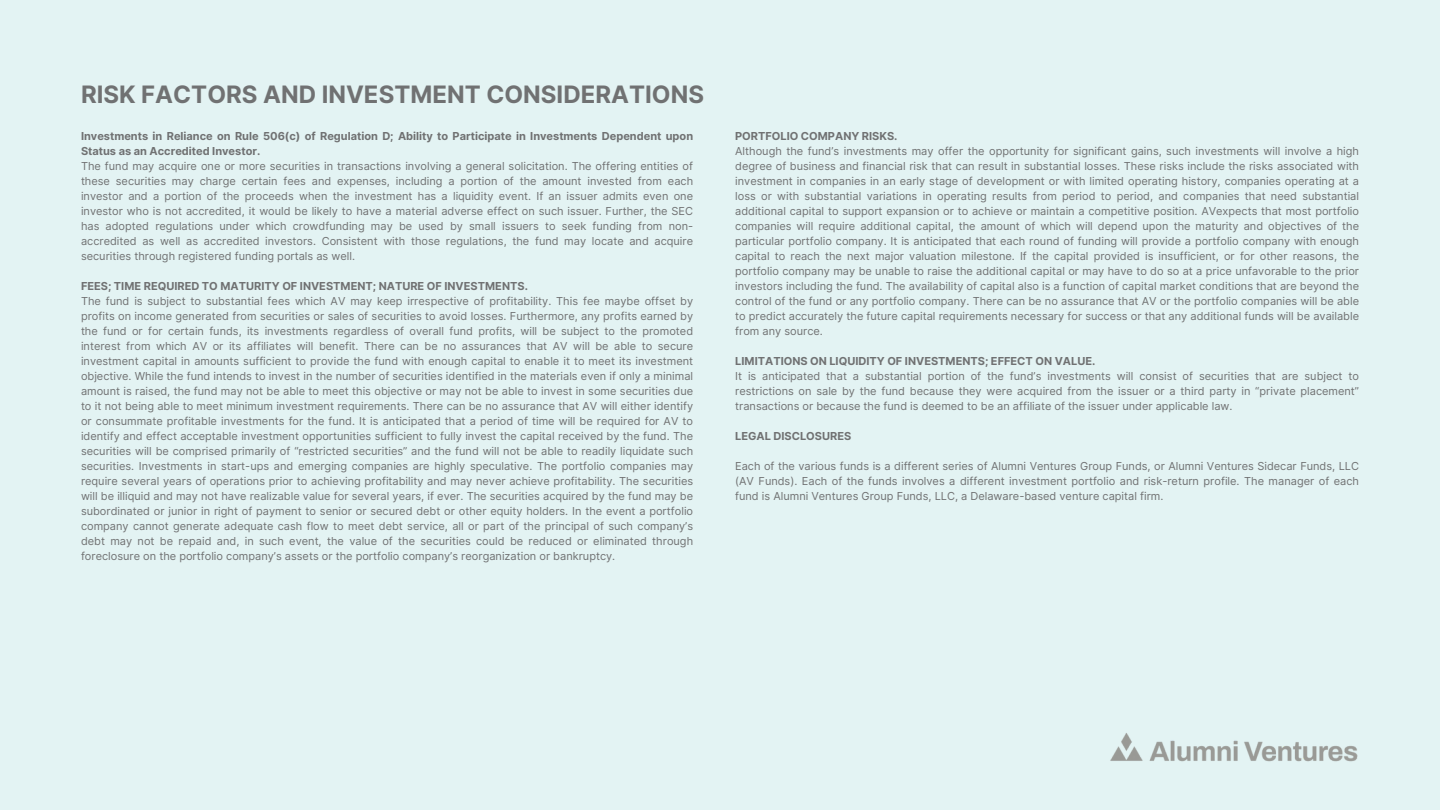
<style>
.page{position:relative;width:1440px;height:810px;background:#e3f3f3}
.page>*{position:absolute;margin:0;border:0;box-sizing:border-box;transform-origin:0 0}
.t1{font:700 24px "Inter";color:#707172}
.t2{font:11px/15px "Inter";color:#707172;text-align:justify}
.t3{font:700 11px/15px "Inter";color:#707172}
</style>
<div class="page">
<img style="left:1110px;top:733px;width:248px;height:29px">
<h1 class="t1" style="left:81px;top:80px;width:625px">RISK FACTORS AND INVESTMENT CONSIDERATIONS</h1>
<p class="t3" style="left:81px;top:129px;width:614px">Investments in Reliance on Rule 506(c) of Regulation D; Ability to Participate in Investments Dependent upon<br>Status as an Accredited Investor.</p>
<p class="t2" style="left:81px;top:159px;width:614px">The fund may acquire one or more securities in transactions involving a general solicitation. The offering entities of these securities may charge certain fees and expenses, including a portion of the amount invested from each investor and a portion of the proceeds when the investment has a liquidity event. If an issuer admits even one investor who is not accredited, it would be likely to have a material adverse effect on such issuer. Further, the SEC has adopted regulations under which crowdfunding may be used by small issuers to seek funding from non&shy;accredited as well as accredited investors. Consistent with those regulations, the fund may locate and acquire securities through registered funding portals as well.</p>
<p class="t3" style="left:81px;top:279px;width:448px">FEES; TIME REQUIRED TO MATURITY OF INVESTMENT; NATURE OF INVESTMENTS.</p>
<p class="t2" style="left:81px;top:294px;width:614px">The fund is subject to substantial fees which AV may keep irrespective of profitability. This fee maybe offset by profits on income generated from securities or sales of securities to avoid losses. Furthermore, any profits earned by the fund or for certain funds, its investments regardless of overall fund profits, will be subject to the promoted interest from which AV or its affiliates will benefit. There can be no assurances that AV will be able to secure investment capital in amounts sufficient to provide the fund with enough capital to enable it to meet its investment objective. While the fund intends to invest in the number of securities identified in the materials even if only a minimal amount is raised, the fund may not be able to meet this objective or may not be able to invest in some securities due to it not being able to meet minimum investment requirements. There can be no assurance that AV will either identify or consummate profitable investments for the fund. It is anticipated that a period of time will be required for AV to identify and effect acceptable investment opportunities sufficient to fully invest the capital received by the fund. The securities will be comprised primarily of “restricted securities” and the fund will not be able to readily liquidate such securities. Investments in start-ups and emerging companies are highly speculative. The portfolio companies may require several years of operations prior to achieving profitability and may never achieve profitability. The securities will be illiquid and may not have realizable value for several years, if ever. The securities acquired by the fund may be subordinated or junior in right of payment to senior or secured debt or other equity holders. In the event a portfolio company cannot generate adequate cash flow to meet debt service, all or part of the principal of such company’s debt may not be repaid and, in such event, the value of the securities could be reduced or eliminated through foreclosure on the portfolio company’s assets or the portfolio company’s reorganization or bankruptcy.</p>
<p class="t3" style="left:735px;top:129px;width:164px">PORTFOLIO COMPANY RISKS.</p>
<p class="t2" style="left:735px;top:144px;width:625px">Although the fund’s investments may offer the opportunity for significant gains, such investments will involve a high degree of business and financial risk that can result in substantial losses. These risks include the risks associated with investment in companies in an early stage of development or with limited operating history, companies operating at a loss or with substantial variations in operating results from period to period, and companies that need substantial additional capital to support expansion or to achieve or maintain a competitive position. AVexpects that most portfolio companies will require additional capital, the amount of which will depend upon the maturity and objectives of the particular portfolio company. It is anticipated that each round of funding will provide a portfolio company with enough capital to reach the next major valuation milestone. If the capital provided is insufficient, or for other reasons, the portfolio company may be unable to raise the additional capital or may have to do so at a price unfavorable to the prior investors including the fund. The availability of capital also is a function of capital market conditions that are beyond the control of the fund or any portfolio company. There can be no assurance that AV or the portfolio companies will be able to predict accurately the future capital requirements necessary for success or that any additional funds will be available from any source.</p>
<p class="t3" style="left:735px;top:354px;width:362px">LIMITATIONS ON LIQUIDITY OF INVESTMENTS; EFFECT ON VALUE.</p>
<p class="t2" style="left:735px;top:369px;width:625px">It is anticipated that a substantial portion of the fund’s investments will consist of securities that are subject to restrictions on sale by the fund because they were acquired from the issuer or a third party in “private placement” transactions or because the fund is deemed to be an affiliate of the issuer under applicable law.</p>
<p class="t3" style="left:735px;top:429px;width:118px">LEGAL DISCLOSURES</p>
<p class="t2" style="left:735px;top:459px;width:625px">Each of the various funds is a different series of Alumni Ventures Group Funds, or Alumni Ventures Sidecar Funds, LLC (AV Funds). Each of the funds involves a different investment portfolio and risk-return profile. The manager of each fund is Alumni Ventures Group Funds, LLC, a Delaware-based venture capital firm.</p>
</div>
